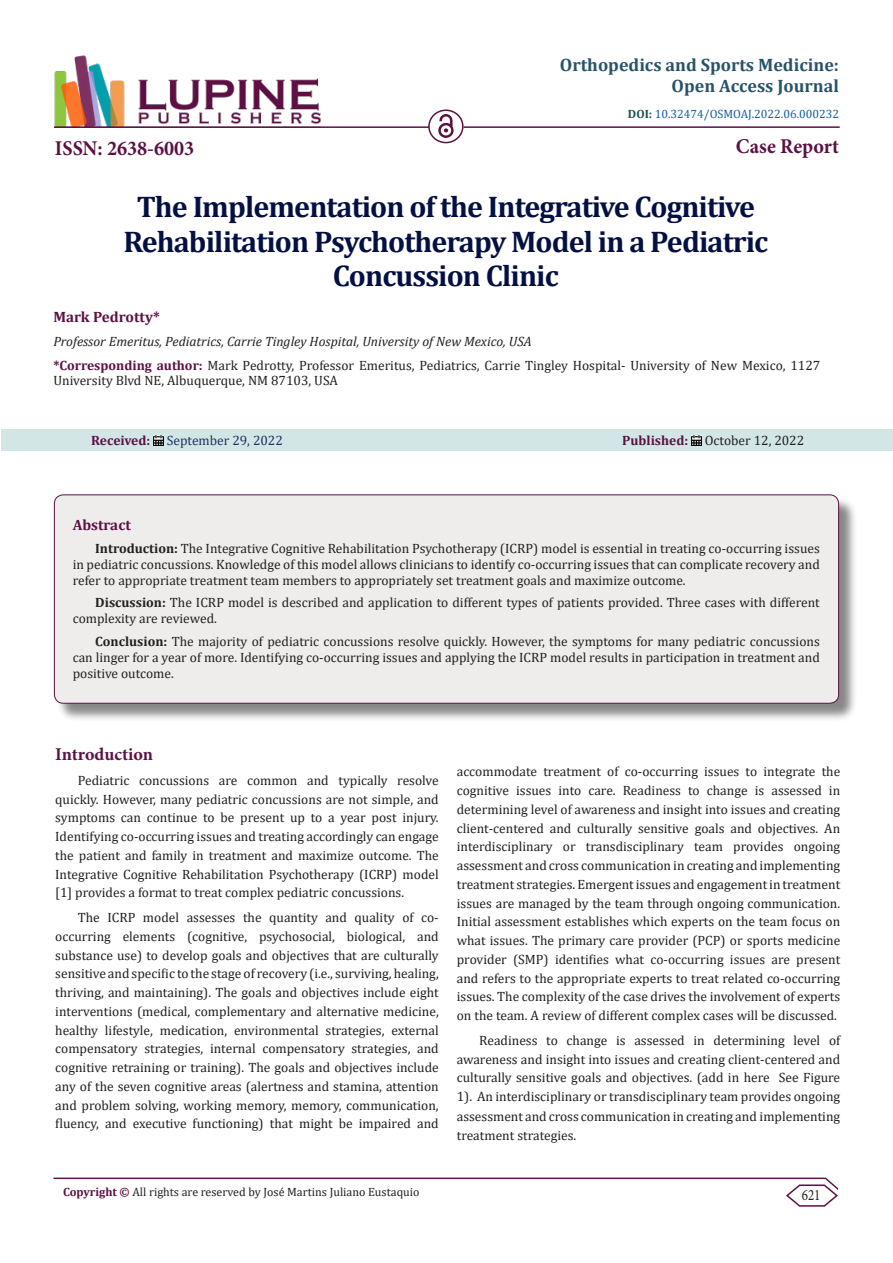
<style>
.page{position:relative;width:893px;height:1263px;background:#fff}
.page>*{position:absolute;margin:0;border:0;box-sizing:border-box;transform-origin:0 0}
.t1{font:700 30px/34.5px "Cambria";letter-spacing:-.03em;color:#041043;text-align:center}
.t2{font:700 21px "Minion Pro";color:#5c1043;scale:.96 1}
.t3{font:700 18px "Cambria";color:#27536a}
.t4{font:700 18px "Minion Pro";letter-spacing:-.005em;color:#5c1043}
.t5{font:15.75px "Minion Pro";color:#231f20;scale:.83 1}
.t6{font:700 15px "Cambria";color:#5c1043}
.t7{font:13.5px/18.8px "Cambria";color:#231f20;text-align:justify}
.t8{font:italic 13.5px "Cambria";color:#231f20}
.t9{font:13.5px "Cambria";color:#1d3261}
.t10{font:12px "Cambria";color:#231f20}
.t11{font:12px "Cambria";color:#175d9e}
.s1{font-weight:700;color:#1e5050}
.s2{font-weight:700;color:#5c1043}
.s3{font-weight:700}
</style>
<div class="page">
<img style="left:54px;top:55px;width:267px;height:71px">
<hr style="left:54px;top:126px;width:375px;height:2px;background:#5c1043">
<img style="left:438px;top:115px;width:15px;height:23px">
<div style="left:1px;top:429px;width:892px;height:22px;background:#d2e6e6"></div>
<svg style="left:153px;top:435px;width:11px;height:11px"></svg>
<svg style="left:691px;top:435px;width:11px;height:11px"></svg>
<div style="left:428px;top:109px;width:36px;height:34px;border:2px solid #5c1043;border-radius:50%"></div>
<hr style="left:464px;top:126px;width:376px;height:2px;background:#5c1043">
<hr style="left:53px;top:1177px;width:773px;height:2px;background:#5c1043">
<svg style="left:785px;top:1177px;width:53px;height:30px"></svg>
<div style="left:56px;top:497px;width:802px;height:225px;background:#231f20;opacity:.54"></div>
<div style="left:54px;top:495px;width:785px;height:208px;background:#efedec;border-radius:9px"></div>
<div style="left:54px;top:494px;width:785px;height:210px;border:1px solid #5c1043;border-radius:9px"></div>
<p class="t3" style="left:560px;top:52px;width:280px">Orthopedics and Sports Medicine:</p>
<p class="t3" style="left:672px;top:73px;width:169px">Open Access Journal</p>
<p class="t11" style="left:628px;top:107px;width:213px"><span class="s1">DOI:</span> 10.32474/OSMOAJ.2022.06.000232</p>
<p class="t2" style="left:736px;top:131px;width:109px">Case Report</p>
<p class="t1" style="left:123px;top:189px;width:646px">The Implementation of the Integrative Cognitive<br>Rehabilitation Psychotherapy Model in a Pediatric<br>Concussion Clinic</p>
<p class="t6" style="left:53px;top:306px;width:108px">Mark Pedrotty*</p>
<p class="t8" style="left:53px;top:332px;width:480px">Professor Emeritus, Pediatrics, Carrie Tingley Hospital, University of New Mexico, USA</p>
<p class="t7" style="left:53px;top:358px;width:768px;line-height:15px"><span class="s2">*Corresponding author:</span> Mark Pedrotty, Professor Emeritus, Pediatrics, Carrie Tingley Hospital- University of New Mexico, 1127<br>University Blvd NE, Albuquerque, NM 87103, USA</p>
<p class="t2" style="left:55px;top:134px;width:147px">ISSN: 2638-6003</p>
<p class="t9" style="left:91px;top:432px;width:193px"><span class="s2">Received:</span> September 29, 2022</p>
<p class="t7" style="left:622px;top:430px;width:184px"><span class="s2">Published:</span> October 12, 2022</p>
<p class="t6" style="left:73px;top:515px;width:60px">Abstract</p>
<p class="t7" style="left:73px;top:540px;width:749px;line-height:16.2px;text-indent:22px"><span class="s3">Introduction:</span> The Integrative Cognitive Rehabilitation Psychotherapy (ICRP) model is essential in treating co-occurring issues in pediatric concussions. Knowledge of this model allows clinicians to identify co-occurring issues that can complicate recovery and refer to appropriate treatment team members to appropriately set treatment goals and maximize outcome.</p>
<p class="t7" style="left:73px;top:594px;width:749px;line-height:16.2px;text-indent:22px"><span class="s3">Discussion:</span> The ICRP model is described and application to different types of patients provided. Three cases with different complexity are reviewed.</p>
<p class="t7" style="left:73px;top:633px;width:749px;line-height:16.2px;text-indent:22px"><span class="s3">Conclusion:</span> The majority of pediatric concussions resolve quickly. However, the symptoms for many pediatric concussions can linger for a year of more. Identifying co-occurring issues and applying the ICRP model results in participation in treatment and positive outcome.</p>
<p class="t4" style="left:55px;top:742px;width:99px">Introduction</p>
<p class="t7" style="left:55px;top:771px;width:385px;text-indent:22px">Pediatric concussions are common and typically resolve quickly. However, many pediatric concussions are not simple, and symptoms can continue to be present up to a year post injury.<br>Identifying co-occurring issues and treating accordingly can engage the patient and family in treatment and maximize outcome. The Integrative Cognitive Rehabilitation Psychotherapy (ICRP) model [1] provides a format to treat complex pediatric concussions.</p>
<p class="t7" style="left:55px;top:908px;width:385px;text-indent:22px">The ICRP model assesses the quantity and quality of co&shy;occurring elements (cognitive, psychosocial, biological, and substance use) to develop goals and objectives that are culturally sensitive and specific to the stage of recovery (i.e., surviving, healing, thriving, and maintaining). The goals and objectives include eight interventions (medical, complementary and alternative medicine, healthy lifestyle, medication, environmental strategies, external compensatory strategies, internal compensatory strategies, and cognitive retraining or training). The goals and objectives include any of the seven cognitive areas (alertness and stamina, attention and problem solving, working memory, memory, communication, fluency, and executive functioning) that might be impaired and</p>
<p class="t10" style="left:63px;top:1185px;width:358px"><span class="s2">Copyright ©</span> All rights are reserved by José Martins Juliano Eustaquio</p>
<p class="t7" style="left:457px;top:762px;width:385px">accommodate treatment of co-occurring issues to integrate the cognitive issues into care. Readiness to change is assessed in determining level of awareness and insight into issues and creating client-centered and culturally sensitive goals and objectives. An interdisciplinary or transdisciplinary team provides ongoing assessment and cross communication in creating and implementing treatment strategies. Emergent issues and engagement in treatment issues are managed by the team through ongoing communication.<br>Initial assessment establishes which experts on the team focus on what issues. The primary care provider (PCP) or sports medicine provider (SMP) identifies what co-occurring issues are present and refers to the appropriate experts to treat related co-occurring issues. The complexity of the case drives the involvement of experts on the team. A review of different complex cases will be discussed.</p>
<p class="t7" style="left:457px;top:1031px;width:385px;text-indent:22px">Readiness to change is assessed in determining level of awareness and insight into issues and creating client-centered and culturally sensitive goals and objectives. (add in here See Figure 1). An interdisciplinary or transdisciplinary team provides ongoing</p>
<p class="t7" style="left:457px;top:1107px;width:385px">assessment and cross communication in creating and implementing treatment strategies.</p>
<p class="t5" style="left:802px;top:1185px;width:24px">621</p>
</div>
